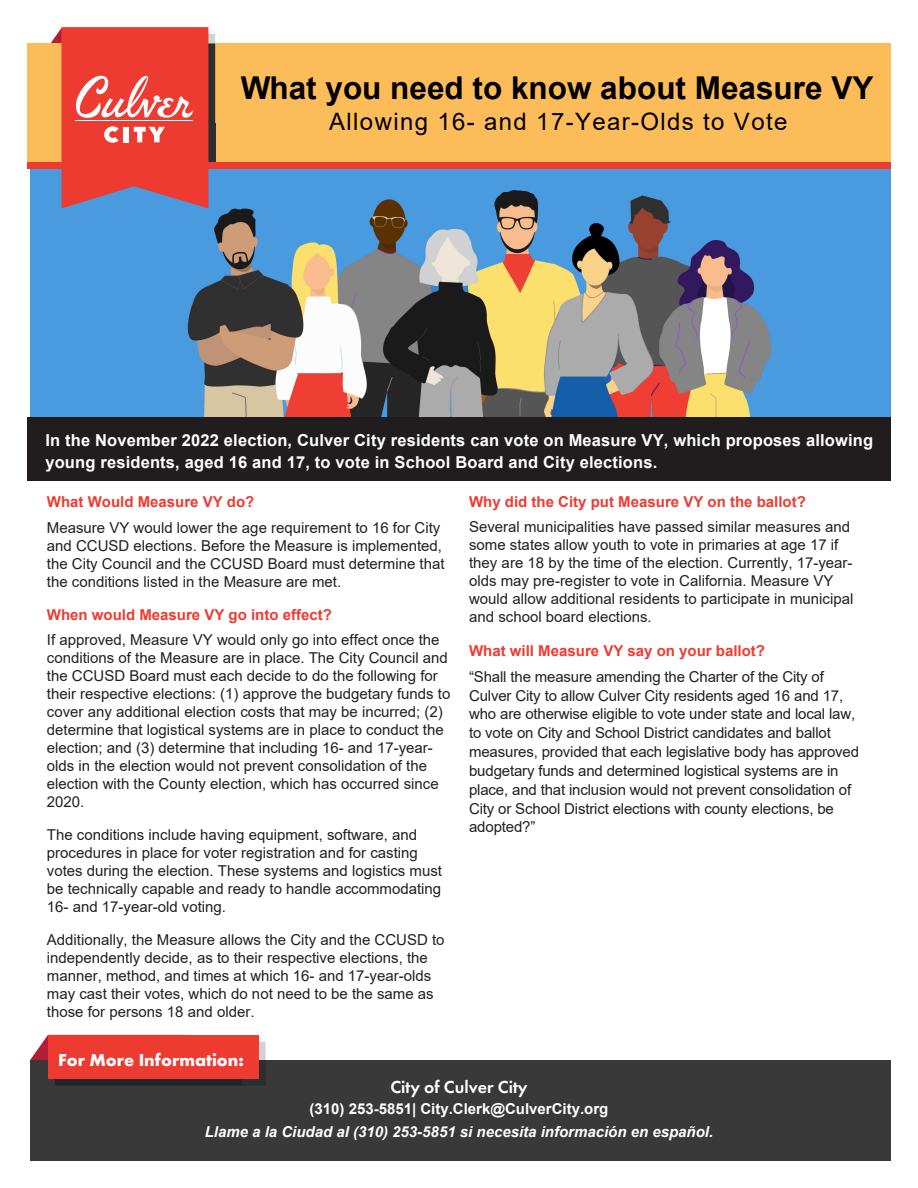
<style>
.page{position:relative;width:918px;height:1188px;background:#fff}
.page>*{position:absolute;margin:0;border:0;box-sizing:border-box;transform-origin:0 0}
.t1{font:700 31.5px "Arial";color:#000}
.t2{font:24px "Arial";letter-spacing:.055em;color:#000}
.t3{font:700 18px "Futura PT";color:#fff}
.t4{font:600 18px "Futura PT";color:#fff}
.t5{font:700 16.5px/22.5px "Arial";letter-spacing:.01em;color:#fff}
.t6{font:15px/18px "Arial";color:#231f20}
.t7{font:700 15px "Arial";color:#ee3b32}
.t8{font:italic 700 15px "Arial";color:#fff}
.t9{font:700 15px "Arial";color:#fff}
</style>
<div class="page">
<img style="left:31px;top:169px;width:860px;height:248px">
<svg style="left:30px;top:1035px;width:18px;height:25px"></svg>
<div style="left:27px;top:44px;width:864px;height:119px;background:#fcbc59"></div>
<img style="left:208px;top:34px;width:7px;height:10px">
<img style="left:208px;top:44px;width:7px;height:119px">
<div style="left:27px;top:417px;width:864px;height:64px;background:#211d1e"></div>
<svg style="left:31px;top:27px;width:177px;height:181px;background:#e26155"></svg>
<hr style="left:76px;top:121px;width:117px;height:1px;background:#fff">
<div style="left:27px;top:163px;width:864px;height:6px;background:#ee3b32"></div>
<div style="left:10px;top:1060px;width:890px;height:128px;background:#383938"></div>
<img style="left:259px;top:1042px;width:7px;height:18px">
<div style="left:48px;top:1035px;width:211px;height:44px;background:#ee3b32"></div>
<div style="left:0;top:1054px;width:29px;height:134px;background:#fff"></div>
<div style="left:891px;top:0;width:27px;height:1188px;background:#fff"></div>
<div style="left:0;top:1161px;width:918px;height:27px;background:#fff"></div>
<h1 class="t1" style="left:241px;top:66px;width:634px">What you need to know about Measure VY</h1>
<h2 class="t2" style="left:329px;top:105px;width:460px">Allowing 16- and 17-Year-Olds to Vote</h2>
<p class="t5" style="left:45px;top:429px;width:829px">In the November 2022 election, Culver City residents can vote on Measure VY, which proposes allowing young residents, aged 16 and 17, to vote in School Board and City elections.</p>
<p class="t7" style="left:47px;top:492px;width:209px">What Would Measure VY do?</p>
<p class="t6" style="left:47px;top:519px;width:399px">Measure VY would lower the age requirement to 16 for City and CCUSD elections. Before the Measure is implemented, the City Council and the CCUSD Board must determine that the conditions listed in the Measure are met.</p>
<p class="t7" style="left:47px;top:604px;width:287px">When would Measure VY go into effect?</p>
<p class="t6" style="left:47px;top:631px;width:405px">If approved, Measure VY would only go into effect once the conditions of the Measure are in place. The City Council and the CCUSD Board must each decide to do the following for their respective elections: (1) approve the budgetary funds to cover any additional election costs that may be incurred; (2) determine that logistical systems are in place to conduct the election; and (3) determine that including 16- and 17-year&shy;olds in the election would not prevent consolidation of the election with the County election, which has occurred since 2020.</p>
<p class="t6" style="left:47px;top:826px;width:397px">The conditions include having equipment, software, and procedures in place for voter registration and for casting votes during the election. These systems and logistics must be technically capable and ready to handle accommodating 16- and 17-year-old voting.</p>
<p class="t6" style="left:47px;top:931px;width:399px">Additionally, the Measure allows the City and the CCUSD to independently decide, as to their respective elections, the manner, method, and times at which 16- and 17-year-olds may cast their votes, which do not need to be the same as those for persons 18 and older.</p>
<p class="t7" style="left:469px;top:491px;width:338px">Why did the City put Measure VY on the ballot?</p>
<p class="t6" style="left:469px;top:518px;width:386px">Several municipalities have passed similar measures and some states allow youth to vote in primaries at age 17 if they are 18 by the time of the election. Currently, 17-year&shy;olds may pre-register to vote in California. Measure VY would allow additional residents to participate in municipal and school board elections.</p>
<p class="t7" style="left:469px;top:640px;width:297px">What will Measure VY say on your ballot?</p>
<p class="t6" style="left:469px;top:667px;width:391px;line-height:18.8px">“Shall the measure amending the Charter of the City of Culver City to allow Culver City residents aged 16 and 17, who are otherwise eligible to vote under state and local law, to vote on City and School District candidates and ballot measures, provided that each legislative body has approved budgetary funds and determined logistical systems are in place, and that inclusion would not prevent consolidation of City or School District elections with county elections, be adopted?”</p>
<p class="t3" style="left:58px;top:1048px;width:187px">For More Information:</p>
<p class="t4" style="left:390px;top:1075px;width:139px">City of Culver City</p>
<p class="t9" style="left:310px;top:1098px;width:300px">(310) 253-5851| City.Clerk@CulverCity.org</p>
<p class="t8" style="left:205px;top:1121px;width:510px">Llame a la Ciudad al (310) 253-5851 si necesita información en español.</p>
</div>
